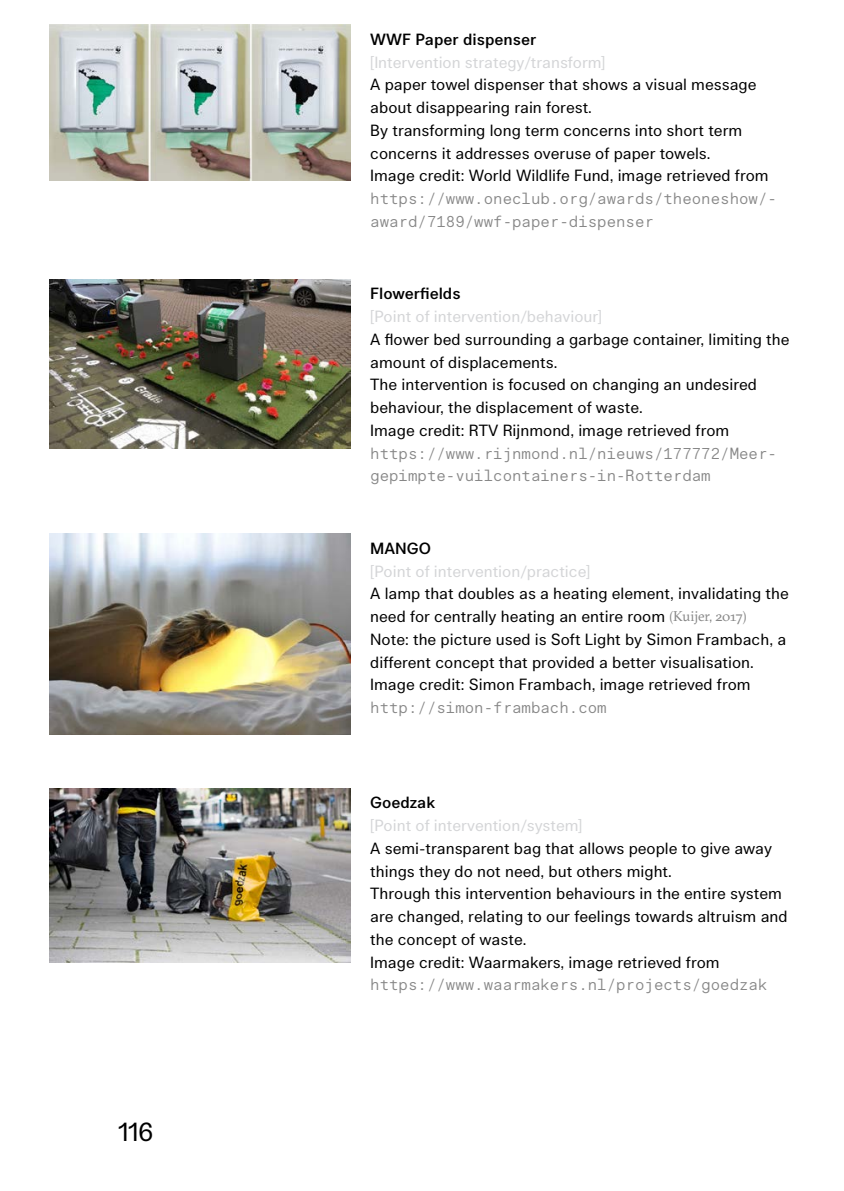
<style>
.page{position:relative;width:844px;height:1191px;background:#fff}
.page>*{position:absolute;margin:0;border:0;box-sizing:border-box;transform-origin:0 0}
.t1{font:26.25px "Lars";color:#000}
.t2{font:15.75px/22.8px "Lars";color:#000}
.t3{font:15.75px/22.8px "Lars Mono";color:#878787}
.t4{font:15.75px "Lars";color:#d4d5d7}
.t5{font:500 15.75px "Lars";color:#000}
.s1{font-family:"GT Sectra";font-size:14px;color:#878787}
</style>
<div class="page">
<img style="left:50px;top:25px;width:300px;height:156px">
<img style="left:50px;top:279px;width:300px;height:169px">
<img style="left:50px;top:534px;width:300px;height:200px">
<img style="left:50px;top:788px;width:300px;height:174px">
<h1 class="t1" style="left:118px;top:1117px;width:37px">116</h1>
<p class="t5" style="left:370px;top:30px;width:167px">WWF Paper dispenser</p>
<p class="t4" style="left:370px;top:53px;width:237px">[Intervention strategy/transform]</p>
<p class="t2" style="left:370px;top:74px;width:400px">A paper towel dispenser that shows a visual message about disappearing rain forest.<br>By transforming long term concerns into short term concerns it addresses overuse of paper towels.<br>Image credit: World Wildlife Fund, image retrieved from</p>
<p class="t3" style="left:370px;top:187px;width:408px">https://www.oneclub.org/awards/theoneshow/- award/7189/wwf-paper-dispenser</p>
<p class="t5" style="left:370px;top:284px;width:92px">Flowerfields</p>
<p class="t4" style="left:370px;top:307px;width:233px">[Point of intervention/behaviour]</p>
<p class="t2" style="left:370px;top:329px;width:420px">A flower bed surrounding a garbage container, limiting the amount of displacements.<br>The intervention is focused on changing an undesired behaviour, the displacement of waste.<br>Image credit: RTV Rijnmond, image retrieved from</p>
<p class="t3" style="left:370px;top:442px;width:408px">https://www.rijnmond.nl/nieuws/177772/Meer&shy;gepimpte-vuilcontainers-in-Rotterdam</p>
<p class="t5" style="left:370px;top:539px;width:62px">MANGO</p>
<p class="t4" style="left:370px;top:562px;width:221px">[Point of intervention/practice]</p>
<p class="t2" style="left:370px;top:583px;width:420px">A lamp that doubles as a heating element, invalidating the need for centrally heating an entire room <span class="s1">(Kuijer, 2017)<br></span>Note: the picture used is Soft Light by Simon Frambach, a different concept that provided a better visualisation.<br>Image credit: Simon Frambach, image retrieved from</p>
<p class="t3" style="left:370px;top:696px;width:238px">http://simon-frambach.com</p>
<p class="t5" style="left:370px;top:793px;width:66px">Goedzak</p>
<p class="t4" style="left:370px;top:816px;width:213px">[Point of intervention/system]</p>
<p class="t2" style="left:370px;top:837px;width:419px">A semi-transparent bag that allows people to give away things they do not need, but others might.<br>Through this intervention behaviours in the entire system are changed, relating to our feelings towards altruism and the concept of waste.<br>Image credit: Waarmakers, image retrieved from</p>
<p class="t3" style="left:370px;top:973px;width:398px">https://www.waarmakers.nl/projects/goedzak</p>
</div>
